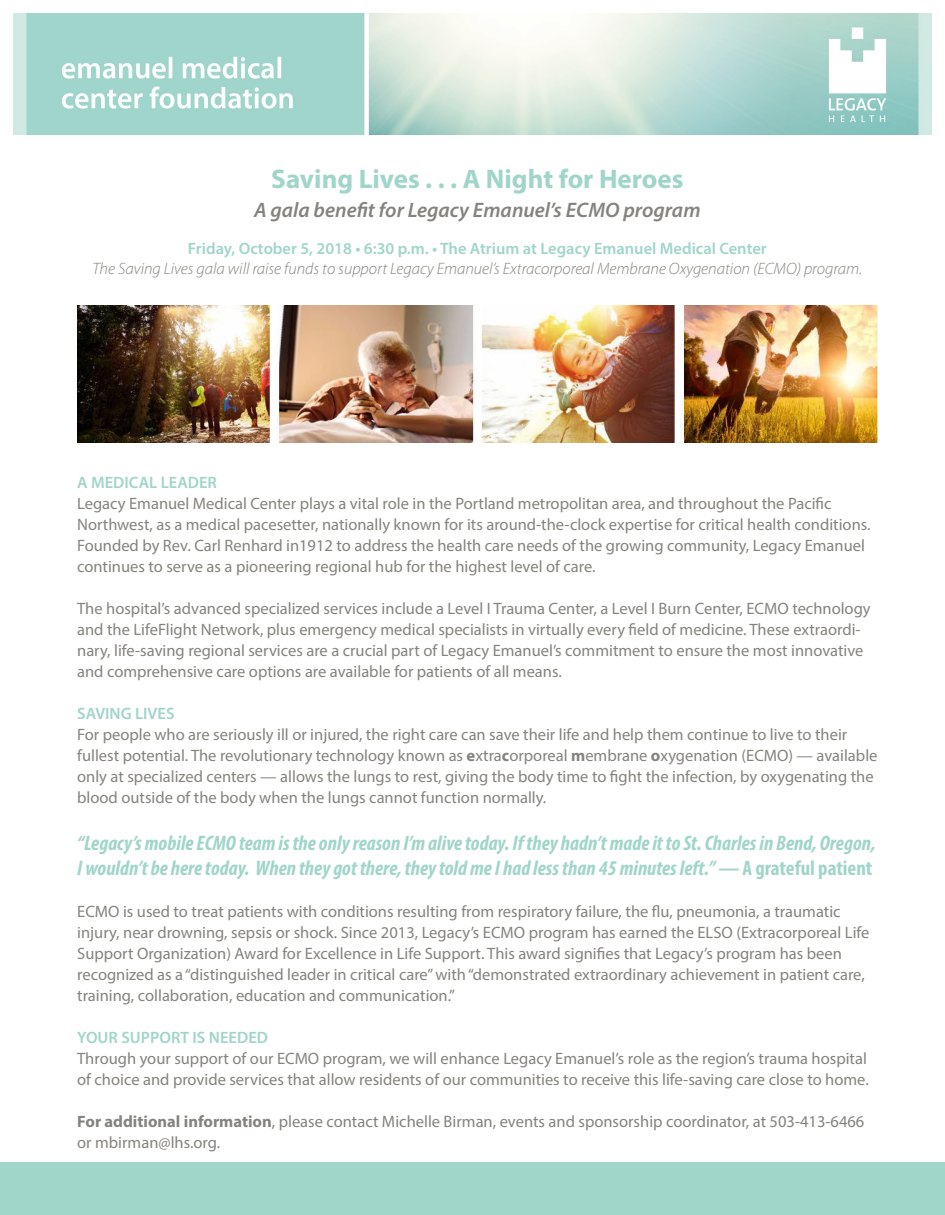
<style>
.page{position:relative;width:945px;height:1215px;background:#fff}
.page>*{position:absolute;margin:0;border:0;box-sizing:border-box;transform-origin:0 0}
.t1{font:700 27px "Myriad Pro";color:#a0d5ca}
.t2{font:italic 700 condensed 21px/25.5px "Myriad Pro";color:#a0d5ca}
.t3{font:italic 600 21px "Myriad Pro";color:#85837e}
.t4{font:16.5px/21px "Myriad Pro";color:#85837e}
.t5{font:600 16.5px "Myriad Pro";color:#a0d5ca}
.t6{font:italic 300 16.5px "Myriad Pro";color:#85837e}
.s1{font-weight:700}
.s2{font-style:normal}
</style>
<div class="page">
<div style="left:0;top:1163px;width:945px;height:52px;background:#a0d5ca"></div>
<img style="left:14px;top:14px;width:918px;height:121px">
<img style="left:77px;top:305px;width:801px;height:138px">
<p class="t1" style="left:271px;top:162px;width:414px">Saving Lives . . . A Night for Heroes</p>
<p class="t3" style="left:254px;top:196px;width:448px">A gala benefit for Legacy Emanuel’s ECMO program</p>
<p class="t5" style="left:188px;top:238px;width:580px">Friday, October 5, 2018 • 6:30 p.m. • The Atrium at Legacy Emanuel Medical Center</p>
<p class="t6" style="left:92px;top:260px;width:771px">The Saving Lives gala will raise funds to support Legacy Emanuel’s Extracorporeal Membrane Oxygenation (ECMO) program.</p>
<p class="t5" style="left:77px;top:472px;width:141px">A MEDICAL LEADER</p>
<p class="t4" style="left:77px;top:493px;width:795px">Legacy Emanuel Medical Center plays a vital role in the Portland metropolitan area, and throughout the Pacific Northwest, as a medical pacesetter, nationally known for its around-the-clock expertise for critical health conditions.<br>Founded by Rev. Carl Renhard in1912 to address the health care needs of the growing community, Legacy Emanuel continues to serve as a pioneering regional hub for the highest level of care.</p>
<p class="t4" style="left:77px;top:598px;width:795px">The hospital’s advanced specialized services include a Level I Trauma Center, a Level I Burn Center, ECMO technology and the LifeFlight Network, plus emergency medical specialists in virtually every field of medicine. These extraordi&shy;nary, life-saving regional services are a crucial part of Legacy Emanuel’s commitment to ensure the most innovative and comprehensive care options are available for patients of all means.</p>
<p class="t5" style="left:77px;top:703px;width:99px">SAVING LIVES</p>
<p class="t4" style="left:77px;top:724px;width:802px">For people who are seriously ill or injured, the right care can save their life and help them continue to live to their fullest potential. The revolutionary technology known as <span class="s1">e</span>xtra<span class="s1">c</span>orporeal <span class="s1">m</span>embrane <span class="s1">o</span>xygenation (ECMO) — available only at specialized centers — allows the lungs to rest, giving the body time to fight the infection, by oxygenating the blood outside of the body when the lungs cannot function normally.</p>
<p class="t2" style="left:77px;top:830px;width:800px">“Legacy’s mobile ECMO team is the only reason I’m alive today. If they hadn’t made it to St. Charles in Bend, Oregon,<br>I wouldn’t be here today. When they got there, they told me I had less than 45 minutes left.” — <span class="s2">A grateful patient</span></p>
<p class="t4" style="left:77px;top:901px;width:794px">ECMO is used to treat patients with conditions resulting from respiratory failure, the flu, pneumonia, a traumatic injury, near drowning, sepsis or shock. Since 2013, Legacy’s ECMO program has earned the ELSO (Extracorporeal Life Support Organization) Award for Excellence in Life Support. This award signifies that Legacy’s program has been recognized as a “distinguished leader in critical care” with “demonstrated extraordinary achievement in patient care, training, collaboration, education and communication.”</p>
<p class="t5" style="left:77px;top:1027px;width:192px">YOUR SUPPORT IS NEEDED</p>
<p class="t4" style="left:77px;top:1048px;width:793px">Through your support of our ECMO program, we will enhance Legacy Emanuel’s role as the region’s trauma hospital of choice and provide services that allow residents of our communities to receive this life-saving care close to home.</p>
<p class="t4" style="left:77px;top:1111px;width:789px"><span class="s1">For additional information</span>, please contact Michelle Birman, events and sponsorship coordinator, at 503-413-6466 or mbirman@lhs.org.</p>
</div>
